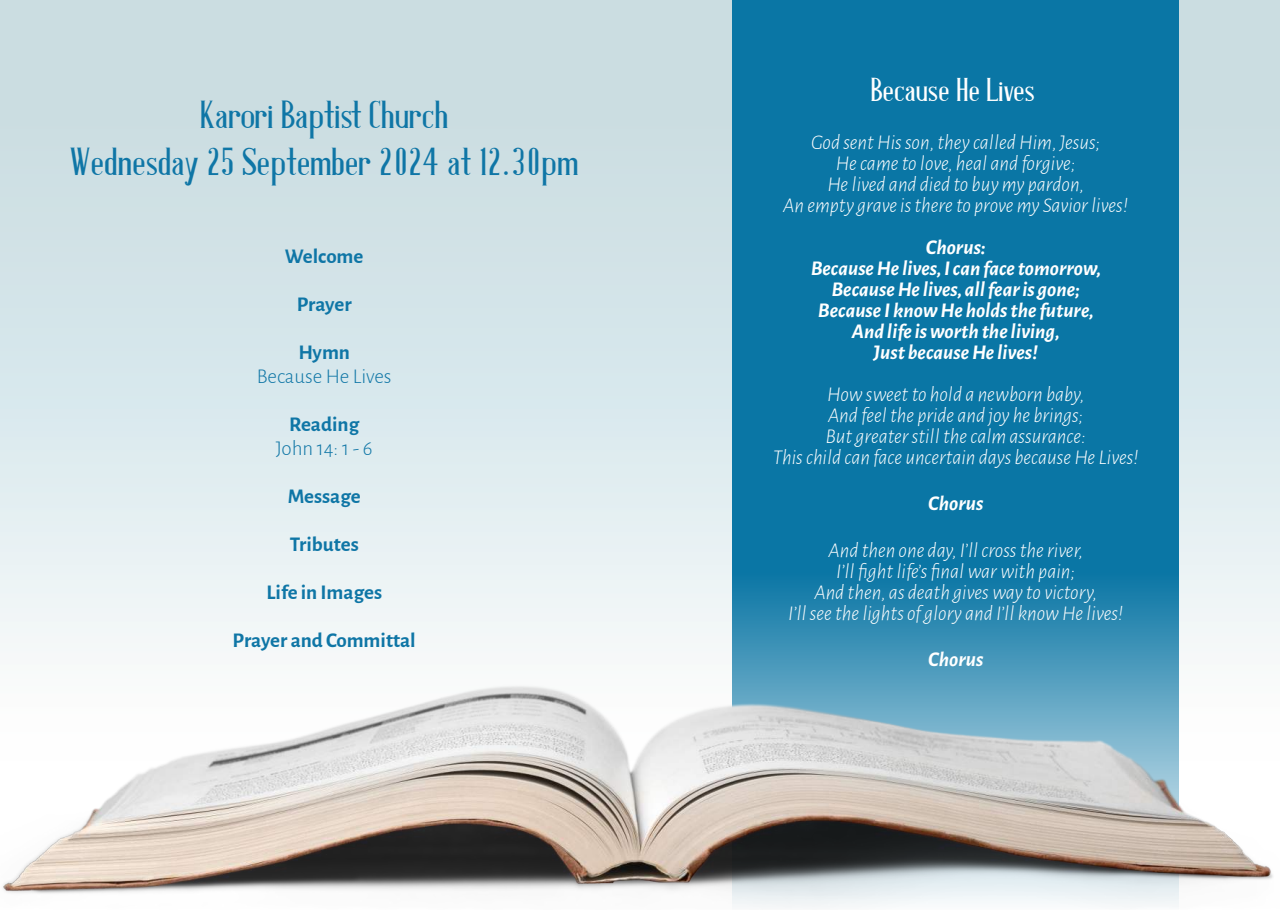
<style>
.page{position:relative;width:1280px;height:910px;background:#fff}
.page>*{position:absolute;margin:0;border:0;box-sizing:border-box;transform-origin:0 0}
.t1{font:39px/46.8px "Antique Book Cover";color:#0f76a6;text-align:center}
.t2{font:33px "Antique Book Cover";color:#fff}
.t3{font:italic 300 21px/21px "Alegreya Sans";color:#fff;text-align:center}
.t4{font:italic 700 21px/21px "Alegreya Sans";color:#fff;text-align:center}
.t5{font:700 21px "Alegreya Sans";color:#0f76a6}
.t6{font:300 21px "Alegreya Sans";color:#0f76a6}
</style>
<div class="page">
<div style="left:0;top:0;width:1280px;height:808px;background:#cee0e4"></div>
<div style="left:732px;top:0;width:447px;height:910px;background:#0a76a5"></div>
<img style="left:0;top:368px;width:1280px;height:542px">
<h1 class="t1" style="left:70px;top:96px;width:510px">Karori Baptist Church<br>Wednesday 25 September 2024 at 12.30pm</h1>
<p class="t5" style="left:285px;top:248px;width:80px">Welcome</p>
<p class="t5" style="left:297px;top:296px;width:56px">Prayer</p>
<p class="t5" style="left:299px;top:344px;width:53px">Hymn</p>
<p class="t6" style="left:257px;top:368px;width:136px">Because He Lives</p>
<p class="t5" style="left:289px;top:416px;width:71px">Reading</p>
<p class="t6" style="left:276px;top:440px;width:98px">John 14: 1 - 6</p>
<p class="t5" style="left:288px;top:488px;width:74px">Message</p>
<p class="t5" style="left:290px;top:536px;width:71px">Tributes</p>
<p class="t5" style="left:266px;top:584px;width:117px">Life in Images</p>
<p class="t5" style="left:233px;top:632px;width:185px">Prayer and Committal</p>
<h2 class="t2" style="left:871px;top:78px;width:165px">Because He Lives</h2>
<p class="t3" style="left:783px;top:133px;width:346px">God sent His son, they called Him, Jesus;<br>He came to love, heal and forgive;<br>He lived and died to buy my pardon,<br>An empty grave is there to prove my Savior lives!</p>
<p class="t4" style="left:811px;top:238px;width:292px">Chorus:<br>Because He lives, I can face tomorrow,<br>Because He lives, all fear is gone;<br>Because I know He holds the future,<br>And life is worth the living,<br>Just because He lives!</p>
<p class="t3" style="left:773px;top:385px;width:367px">How sweet to hold a newborn baby,<br>And feel the pride and joy he brings;<br>But greater still the calm assurance:<br>This child can face uncertain days because He Lives!</p>
<p class="t4" style="left:928px;top:494px;width:57px">Chorus</p>
<p class="t3" style="left:788px;top:541px;width:336px">And then one day, I’ll cross the river,<br>I’ll fight life’s final war with pain;<br>And then, as death gives way to victory,<br>I’ll see the lights of glory and I’ll know He lives!</p>
<p class="t4" style="left:928px;top:650px;width:57px">Chorus</p>
</div>
